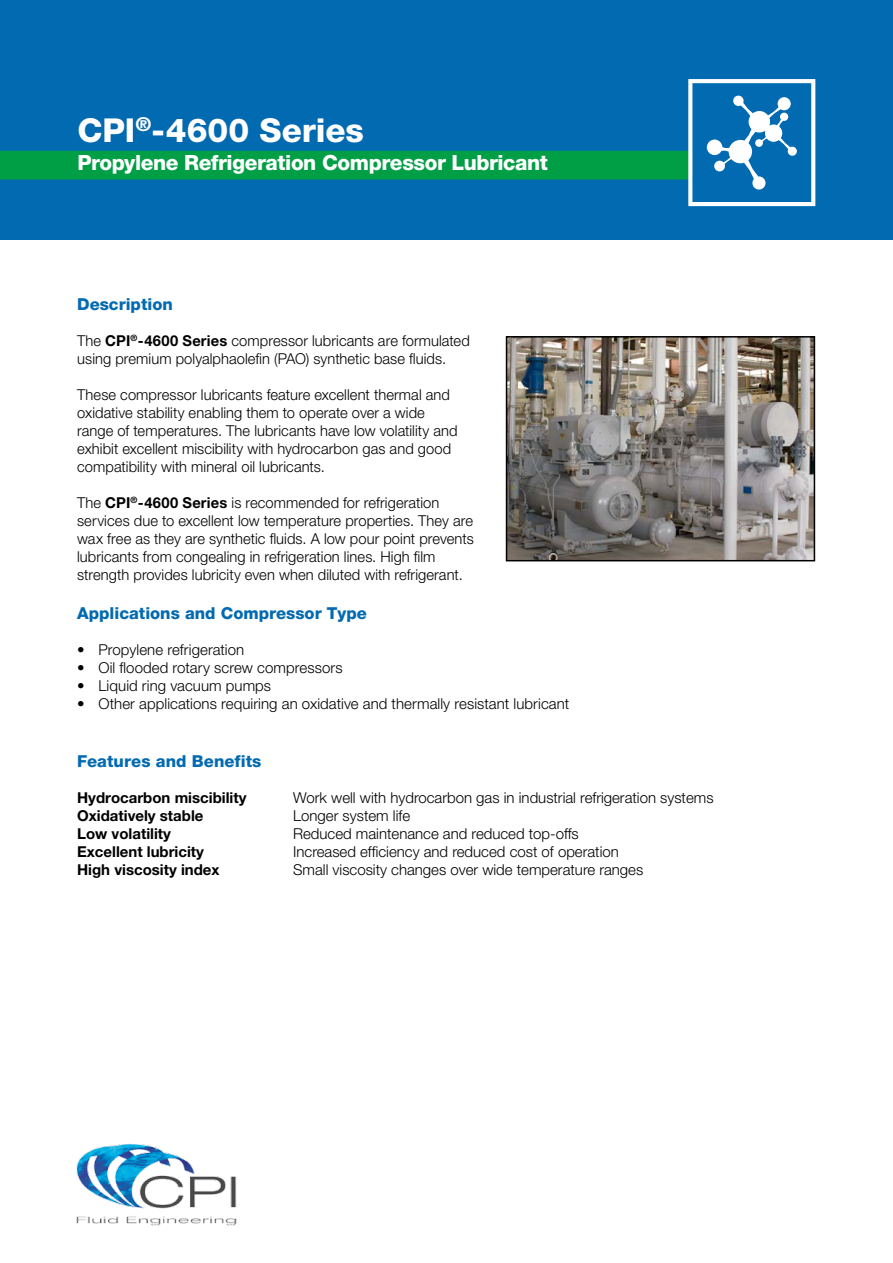
<style>
.page{position:relative;width:893px;height:1263px;background:#fff}
.page>*{position:absolute;margin:0;border:0;box-sizing:border-box;transform-origin:0 0}
.t1{font:800 33px "Helvetica Neue LT Pro";color:#fff}
.t2{font:800 21px "Helvetica Neue LT Pro";letter-spacing:-.02em;color:#fff}
.t3{font:800 16.5px "Helvetica Neue LT Pro";color:#026ab1}
.t4{font:300 15px/18px "Helvetica Neue LT Pro";letter-spacing:.005em;color:#000}
.t5{font:700 15px "Helvetica Neue LT Pro";color:#000}
.s1{font-weight:700}
</style>
<div class="page">
<div style="left:0;top:0;width:893px;height:239px;background:#026ab1"></div>
<svg style="left:0;top:79px;width:815px;height:127px"></svg>
<img style="left:509px;top:339px;width:303px;height:219px">
<div style="left:506px;top:336px;width:309px;height:225px;border:2px solid #000"></div>
<img style="left:76px;top:1144px;width:161px;height:81px">
<h1 class="t1" style="left:77px;top:110px;width:288px">CPI<sup>®</sup>-4600 Series</h1>
<h2 class="t2" style="left:77px;top:150px;width:472px">Propylene Refrigeration Compressor Lubricant</h2>
<p class="t3" style="left:77px;top:294px;width:97px">Description</p>
<p class="t4" style="left:77px;top:331px;width:394px">The <span class="s1">CPI</span><sup>®</sup><span class="s1">-4600 Series</span> compressor lubricants are formulated using premium polyalphaolefin (PAO) synthetic base fluids.</p>
<p class="t4" style="left:77px;top:385px;width:382px">These compressor lubricants feature excellent thermal and oxidative stability enabling them to operate over a wide range of temperatures. The lubricants have low volatility and exhibit excellent miscibility with hydrocarbon gas and good compatibility with mineral oil lubricants.</p>
<p class="t4" style="left:77px;top:493px;width:398px">The <span class="s1">CPI</span><sup>®</sup><span class="s1">-4600 Series</span> is recommended for refrigeration services due to excellent low temperature properties. They are wax free as they are synthetic fluids. A low pour point prevents lubricants from congealing in refrigeration lines. High film strength provides lubricity even when diluted with refrigerant.</p>
<p class="t3" style="left:77px;top:604px;width:291px">Applications and Compressor Type</p>
<p class="t4" style="left:77px;top:641px;width:169px">• Propylene refrigeration</p>
<p class="t4" style="left:77px;top:659px;width:267px">• Oil flooded rotary screw compressors</p>
<p class="t4" style="left:77px;top:677px;width:196px">• Liquid ring vacuum pumps</p>
<p class="t4" style="left:77px;top:695px;width:494px">• Other applications requiring an oxidative and thermally resistant lubricant</p>
<p class="t3" style="left:77px;top:751px;width:186px">Features and Benefits</p>
<p class="t5" style="left:77px;top:788px;width:171px">Hydrocarbon miscibility</p>
<p class="t4" style="left:293px;top:788px;width:422px">Work well with hydrocarbon gas in industrial refrigeration systems</p>
<p class="t5" style="left:77px;top:806px;width:128px">Oxidatively stable</p>
<p class="t4" style="left:293px;top:806px;width:118px">Longer system life</p>
<p class="t5" style="left:77px;top:824px;width:95px">Low volatility</p>
<p class="t4" style="left:293px;top:824px;width:287px">Reduced maintenance and reduced top-offs</p>
<p class="t5" style="left:77px;top:842px;width:128px">Excellent lubricity</p>
<p class="t4" style="left:293px;top:842px;width:327px">Increased efficiency and reduced cost of operation</p>
<p class="t5" style="left:77px;top:860px;width:144px">High viscosity index</p>
<p class="t4" style="left:293px;top:860px;width:352px">Small viscosity changes over wide temperature ranges</p>
</div>
